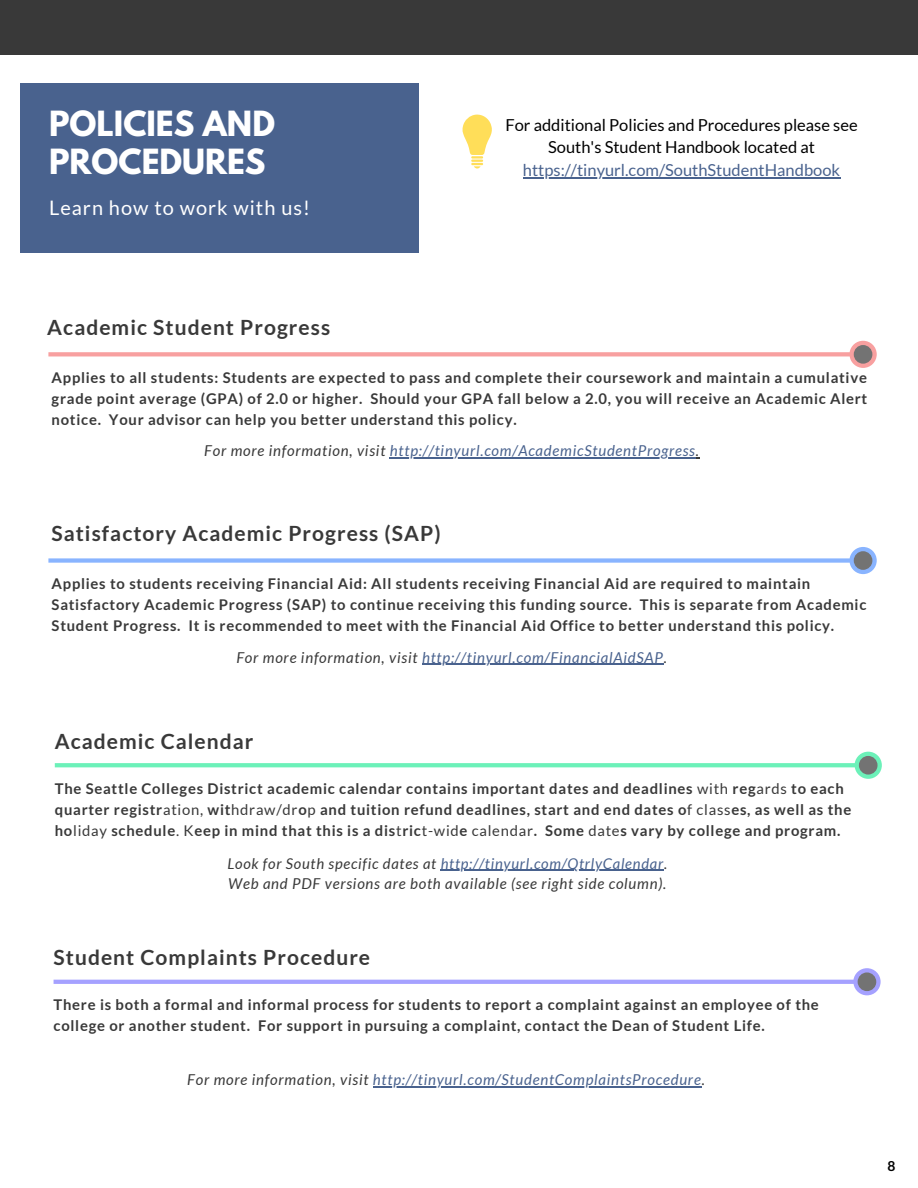
<style>
.page{position:relative;width:918px;height:1188px;background:#fff}
.page>*{position:absolute;margin:0;border:0;box-sizing:border-box;transform-origin:0 0}
.t1{font:700 30.75px/38.1px "League Spartan";color:#fff}
.t2{font:700 21px "Lato";letter-spacing:.05em;color:#393939}
.t3{font:19.95px "Lato";letter-spacing:.05em;color:#fff}
.t4{font:16.5px/22.5px "Lato";color:#000;text-align:center}
.t5{font:italic 15px "Lato";letter-spacing:.05em;color:#49628e}
.t6{font:italic 15px "Lato";letter-spacing:.05em;color:#393939}
.t7{font:700 14.85px/21.1px "Lato";letter-spacing:.05em;color:#393939}
.t8{font:italic 14.85px "Lato";letter-spacing:.05em;color:#49628e}
.t9{font:700 13.8px "Lato";color:#000}
.s1{color:#49628e}
.s2{color:#393939}
.s3{font-weight:400}
</style>
<div class="page">
<div style="left:0;top:0;width:918px;height:55px;background:#393939"></div>
<div style="left:20px;top:83px;width:399px;height:169px;background:#49628e"></div>
<svg style="left:48px;top:547px;width:829px;height:27px"></svg>
<hr style="left:422px;top:664px;width:242px;height:1px;background:#49628e">
<svg style="left:55px;top:752px;width:827px;height:27px"></svg>
<hr style="left:441px;top:870px;width:223px;height:1px;background:#49628e">
<svg style="left:48px;top:341px;width:829px;height:27px"></svg>
<hr style="left:390px;top:458px;width:306px;height:1px;background:#49628e">
<svg style="left:54px;top:968px;width:827px;height:27px"></svg>
<hr style="left:373px;top:1086px;width:329px;height:1px;background:#49628e">
<svg style="left:463px;top:115px;width:29px;height:53px"></svg>
<hr style="left:523px;top:177px;width:317px;height:1px;background:#49628e">
<p class="t1" style="left:49px;top:108px;width:227px">POLICIES AND<br>PROCEDURES</p>
<p class="t3" style="left:49px;top:195px;width:262px">Learn how to work with us!</p>
<p class="t4" style="left:505px;top:113px;width:354px">For additional Policies and Procedures please see<br>South's Student Handbook located at <span class="s1">https://tinyurl.com/SouthStudentHandbook</span></p>
<p class="t2" style="left:47px;top:315px;width:284px">Academic Student Progress</p>
<p class="t7" style="left:52px;top:366px;width:817px;text-align:justify">Applies to all students: Students are expected to pass and complete their coursework and maintain a cumulative grade point average (GPA) of 2.0 or higher. Should your GPA fall below a 2.0, you will receive an Academic Alert notice. Your advisor can help you better understand this policy.</p>
<p class="t5" style="left:204px;top:442px;width:496px"><span class="s2">For more information, visit</span> http://tinyurl.com/AcademicStudentProgress<span class="s2">.</span></p>
<p class="t2" style="left:51px;top:521px;width:391px">Satisfactory Academic Progress (SAP)</p>
<p class="t7" style="left:52px;top:573px;width:816px">Applies to students receiving Financial Aid: All students receiving Financial Aid are required to maintain<br>Satisfactory Academic Progress (SAP) to continue receiving this funding source. This is separate from Academic<br>Student Progress. It is recommended to meet with the Financial Aid Office to better understand this policy.</p>
<p class="t5" style="left:236px;top:648px;width:432px"><span class="s2">For more information, visit</span> http://tinyurl.com/FinancialAidSAP<span class="s2">.</span></p>
<p class="t2" style="left:55px;top:728px;width:200px">Academic Calendar</p>
<p class="t7" style="left:55px;top:777px;width:798px">The Seattle Colleges District academic calendar contains important dates and deadlines <span class="s3">with</span> reg<span class="s3">ards</span> to each quarter registr<span class="s3">ation,</span> wit<span class="s3">hdraw/dr</span>o<span class="s3">p</span> and tuition refund deadlines, start and end dates o<span class="s3">f class</span>es, as well as the ho<span class="s3">liday</span> schedule<span class="s3">. K</span>eep in mind that this is a dis<span class="s3">t</span>ric<span class="s3">t-wid</span>e <span class="s3">calendar</span>. Some <span class="s3">date</span>s vary by college and program.</p>
<p class="t8" style="left:227px;top:854px;width:441px"><span class="s2">Look for South specific dates at</span> http://tinyurl.com/QtrlyCalendar<span class="s2">.</span></p>
<p class="t6" style="left:228px;top:874px;width:440px">Web and PDF versions are both available (see right side column).</p>
<p class="t2" style="left:54px;top:945px;width:318px">Student Complaints Procedure</p>
<p class="t7" style="left:54px;top:994px;width:767px">There is both a formal and informal process for students to report a complaint against an employee of the college or another student. For support in pursuing a complaint, contact the Dean of Student Life.</p>
<p class="t5" style="left:187px;top:1070px;width:519px"><span class="s2">For more information, visit</span> http://tinyurl.com/StudentComplaintsProcedure<span class="s2">.</span></p>
<p class="t9" style="left:887px;top:1158px;width:9px">8</p>
</div>
